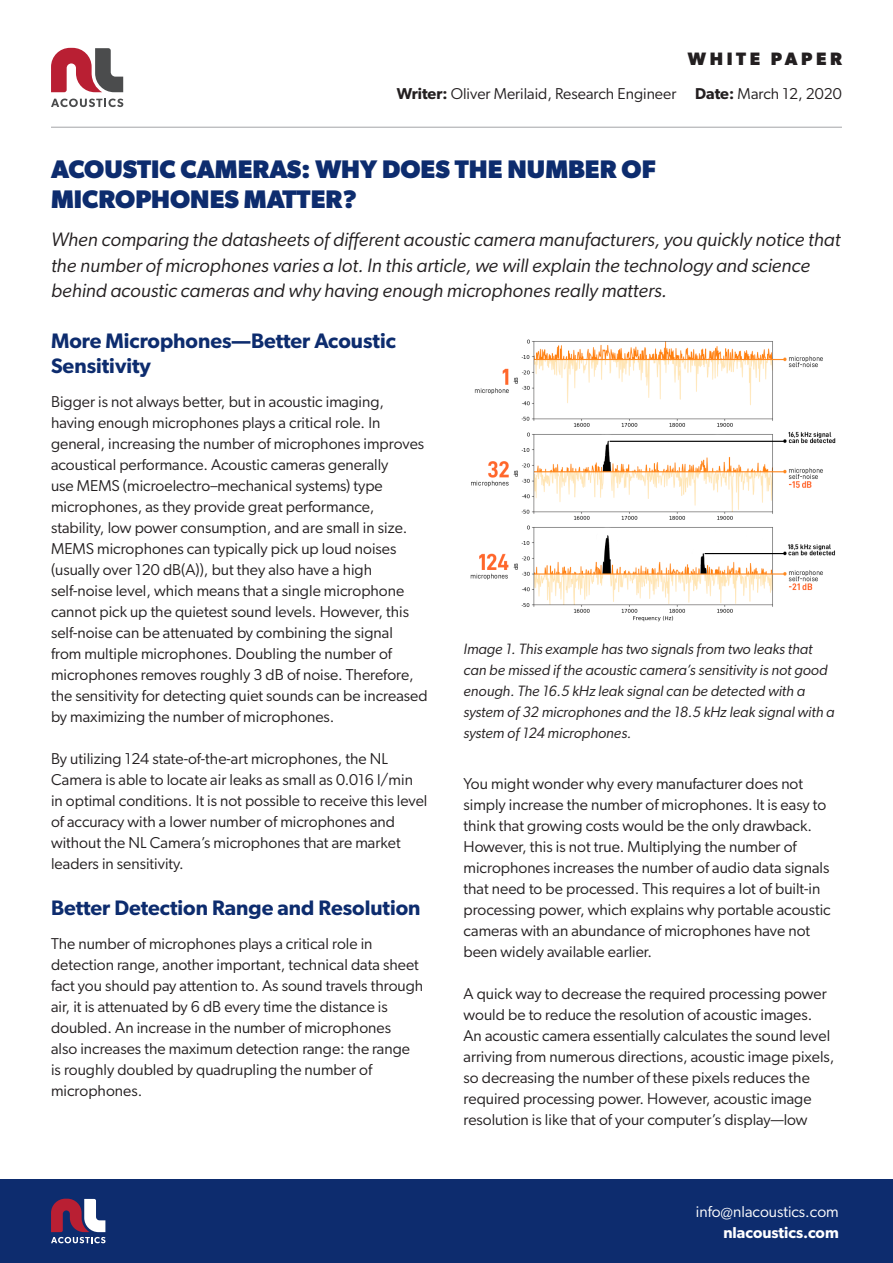
<style>
.page{position:relative;width:893px;height:1263px;background:#fff}
.page>*{position:absolute;margin:0;border:0;box-sizing:border-box;transform-origin:0 0}
.Heading_3{font:700 25.5px/30px "Gibson";color:#0d2c6e}
.Heading_4{font:600 21px/25.5px "Gibson";color:#0d2c6e}
.Paragraph{font:italic 19.5px/25.5px "Gibson";color:#231f20}
.Document_title{font:700 18px "Gibson";letter-spacing:.2em;color:#231f20}
.Paragraph-2{font:15.75px/21px "Gibson";color:#231f20}
.t1{font:15.75px "Gibson";color:#fff}
.t2{font:600 15.75px "Gibson";color:#fff}
.Paragraph-3{font:italic 15px/21px "Gibson";color:#231f20}
.s1{font-weight:600}
</style>
<div class="page">
<div style="left:0;top:1179px;width:893px;height:84px;background:#0d2c6e"></div>
<svg style="left:51px;top:1199px;width:55px;height:44px"></svg>
<svg style="left:51px;top:99px;width:72px;height:8px"></svg>
<svg style="left:51px;top:48px;width:72px;height:44px"></svg>
<hr style="left:51px;top:127px;width:791px;height:1px;background:#a3a4a8">
<img style="left:470px;top:339px;width:366px;height:283px">
<p class="Document_title" style="left:688px;top:49px;width:156px">WHITE PAPER</p>
<p class="Paragraph-2" style="left:397px;top:83px;width:447px"><span class="s1">Writer:</span> Oliver Merilaid, Research Engineer <span class="s1">Date:</span> March 12, 2020</p>
<p class="Heading_3" style="left:51px;top:153px;width:606px">ACOUSTIC CAMERAS: WHY DOES THE NUMBER OF<br>MICROPHONES MATTER?</p>
<p class="Paragraph" style="left:51px;top:226px;width:791px">When comparing the datasheets of different acoustic camera manufacturers, you quickly notice that the number of microphones varies a lot. In this article, we will explain the technology and science behind acoustic cameras and why having enough microphones really matters.</p>
<p class="Heading_4" style="left:51px;top:327px;width:346px">More Microphones—Better Acoustic<br>Sensitivity</p>
<p class="Paragraph-2" style="left:51px;top:391px;width:378px">Bigger is not always better, but in acoustic imaging, having enough microphones plays a critical role. In general, increasing the number of microphones improves acoustical performance. Acoustic cameras generally<br>use MEMS (microelectro–mechanical systems) type microphones, as they provide great performance, stability, low power consumption, and are small in size.<br>MEMS microphones can typically pick up loud noises (usually over 120 dB(A)), but they also have a high self-noise level, which means that a single microphone cannot pick up the quietest sound levels. However, this self-noise can be attenuated by combining the signal<br>from multiple microphones. Doubling the number of microphones removes roughly 3 dB of noise. Therefore, the sensitivity for detecting quiet sounds can be increased by maximizing the number of microphones.</p>
<p class="Paragraph-2" style="left:51px;top:748px;width:378px">By utilizing 124 state-of-the-art microphones, the NL Camera is able to locate air leaks as small as 0.016 l/min in optimal conditions. It is not possible to receive this level of accuracy with a lower number of microphones and without the NL Camera’s microphones that are market leaders in sensitivity.</p>
<p class="Heading_4" style="left:51px;top:895px;width:371px">Better Detection Range and Resolution</p>
<p class="Paragraph-2" style="left:51px;top:933px;width:374px">The number of microphones plays a critical role in detection range, another important, technical data sheet fact you should pay attention to. As sound travels through air, it is attenuated by 6 dB every time the distance is doubled. An increase in the number of microphones<br>also increases the maximum detection range: the range is roughly doubled by quadrupling the number of microphones.</p>
<p class="Paragraph-3" style="left:463px;top:638px;width:373px">Image 1. This example has two signals from two leaks that can be missed if the acoustic camera’s sensitivity is not good enough. The 16.5 kHz leak signal can be detected with a system of 32 microphones and the 18.5 kHz leak signal with a system of 124 microphones.</p>
<p class="Paragraph-2" style="left:463px;top:773px;width:369px">You might wonder why every manufacturer does not simply increase the number of microphones. It is easy to think that growing costs would be the only drawback.<br>However, this is not true. Multiplying the number of microphones increases the number of audio data signals that need to be processed. This requires a lot of built-in processing power, which explains why portable acoustic cameras with an abundance of microphones have not been widely available earlier.</p>
<p class="Paragraph-2" style="left:463px;top:983px;width:372px">A quick way to decrease the required processing power would be to reduce the resolution of acoustic images.<br>An acoustic camera essentially calculates the sound level arriving from numerous directions, acoustic image pixels, so decreasing the number of these pixels reduces the required processing power. However, acoustic image resolution is like that of your computer’s display—low</p>
<p class="t1" style="left:696px;top:1202px;width:144px">info@nlacoustics.com</p>
<p class="t2" style="left:723px;top:1223px;width:117px">nlacoustics.com</p>
</div>
